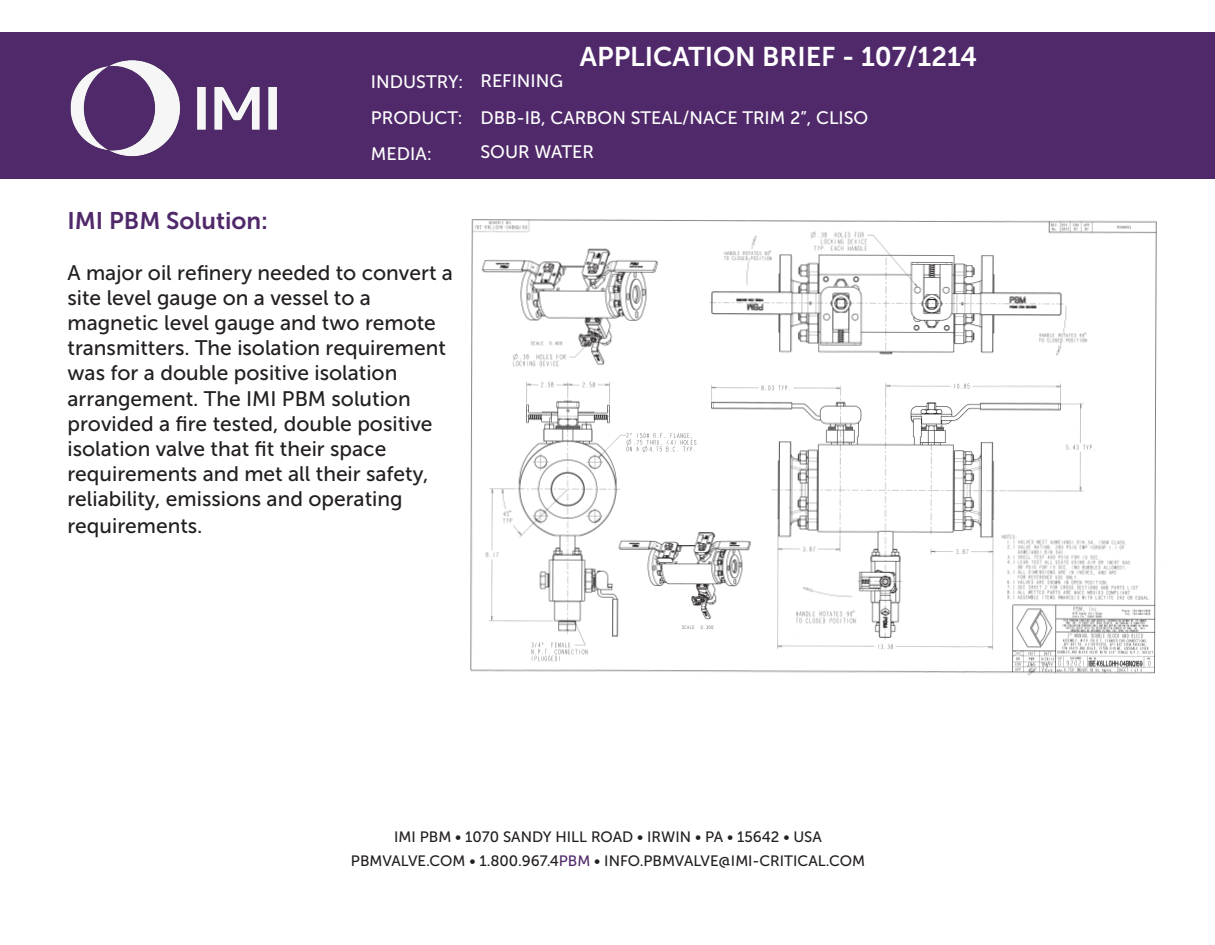
<style>
.page{position:relative;width:1215px;height:945px;background:#fff}
.page>*{position:absolute;margin:0;border:0;box-sizing:border-box;transform-origin:0 0}
.t1{font:27px "Museo Sans 700";color:#fff}
.t2{font:24px "Museo Sans 700";color:#50296a}
.t3{font:21px/25.2px "Museo Sans 500";color:#231f20}
.t4{font:18px "Museo Sans 500";color:#fff}
.t5{font:15px "Museo Sans 500";color:#231f20}
.s1{color:#50296a}
</style>
<div class="page">
<div style="left:1px;top:32px;width:1214px;height:147px;background:#50296a"></div>
<img style="left:470px;top:219px;width:687px;height:457px">
<img style="left:70px;top:60px;width:207px;height:97px">
<p class="t4" style="left:371px;top:72px;width:94px">INDUSTRY:</p>
<p class="t4" style="left:371px;top:108px;width:93px">PRODUCT:</p>
<p class="t4" style="left:371px;top:144px;width:63px">MEDIA:</p>
<p class="t1" style="left:580px;top:41px;width:399px">APPLICATION BRIEF - 107/1214</p>
<p class="t4" style="left:480px;top:71px;width:84px">REFINING</p>
<p class="t4" style="left:480px;top:108px;width:389px">DBB-IB, CARBON STEAL/NACE TRIM 2”, CLISO</p>
<p class="t4" style="left:480px;top:142px;width:115px">SOUR WATER</p>
<p class="t2" style="left:68px;top:207px;width:202px">IMI PBM Solution:</p>
<p class="t3" style="left:68px;top:260px;width:387px">A major oil refinery needed to convert a site level gauge on a vessel to a magnetic level gauge and two remote transmitters. The isolation requirement was for a double positive isolation arrangement. The IMI PBM solution provided a fire tested, double positive isolation valve that fit their space</p>
<p class="t3" style="left:68px;top:461px;width:362px">requirements and met all their safety,</p>
<p class="t3" style="left:68px;top:487px;width:337px">reliability, emissions and operating</p>
<p class="t3" style="left:68px;top:514px;width:137px">requirements.</p>
<p class="t5" style="left:394px;top:829px;width:429px">IMI PBM • 1070 SANDY HILL ROAD • IRWIN • PA • 15642 • USA</p>
<p class="t5" style="left:351px;top:853px;width:516px">PBMVALVE.COM • 1.800.967.4<span class="s1">PBM</span> • INFO.PBMVALVE@IMI-CRITICAL.COM</p>
</div>
